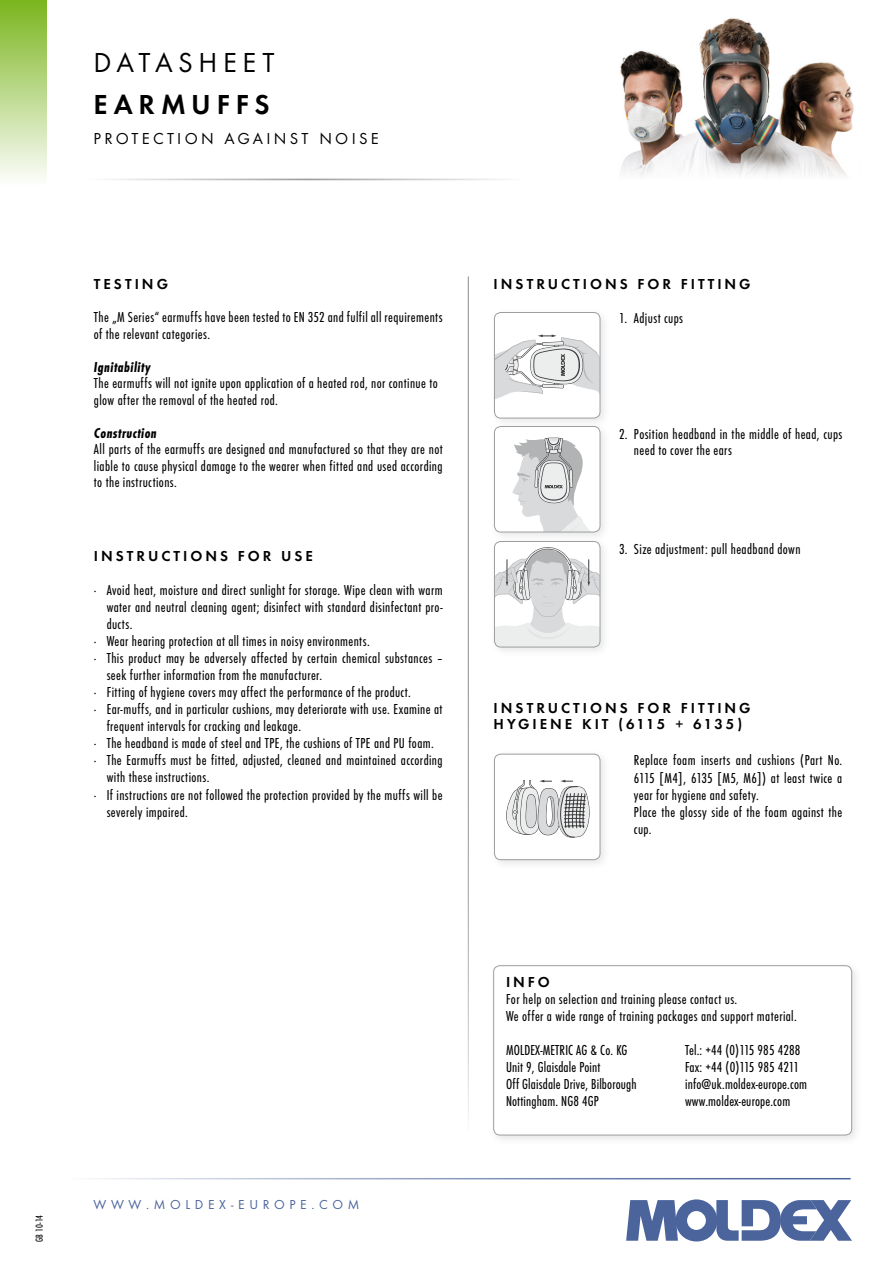
<style>
.page{position:relative;width:893px;height:1263px;background:#fff}
.page>*{position:absolute;margin:0;border:0;box-sizing:border-box;transform-origin:0 0}
.t1{font:28.5px "Futura TCE Boo";letter-spacing:.195em;color:#000}
.t2{font:28.5px "Futura TCE Dem";letter-spacing:.2em;color:#000}
.t3{font:16.5px "Futura TCE Boo";letter-spacing:.2em;color:#000}
.t4{font:15px/17px "Futura TCE Boo Con";letter-spacing:.025em;color:#000}
.t5{font:15px/16.5px "Futura TCE Dem";letter-spacing:.2em;color:#000}
.t6{font:15px "Futura TCE Bol Con Obl";letter-spacing:.03em;color:#000}
.t7{font:13.5px "Futura TCE Boo";letter-spacing:.345em;color:#4b649c}
.t8{font:10.5px "Futura TCE Boo Con";color:#000}
</style>
<div class="page">
<div style="left:488px;top:960px;width:375px;height:186px;background:#000;opacity:.1"></div>
<div style="left:494px;top:966px;width:358px;height:169px;background:#fff;border-radius:6px"></div>
<div style="left:493px;top:965px;width:359px;height:170px;border:1px solid #9c9e9f;border-radius:6px"></div>
<hr style="left:468px;top:276px;width:1px;height:856px;background:#9c9e9f">
<div style="left:489px;top:307px;width:122px;height:122px;background:#000;opacity:.1"></div>
<div style="left:494px;top:312px;width:106px;height:106px;background:#fff;border-radius:6px"></div>
<svg style="left:494px;top:334px;width:106px;height:84px"></svg>
<div style="left:494px;top:312px;width:106px;height:106px;border:1px solid #9c9e9f;border-radius:6px"></div>
<div style="left:489px;top:421px;width:122px;height:122px;background:#000;opacity:.1"></div>
<div style="left:494px;top:426px;width:106px;height:106px;background:#fff;border-radius:6px"></div>
<svg style="left:512px;top:438px;width:88px;height:94px"></svg>
<div style="left:494px;top:426px;width:106px;height:106px;border:1px solid #9c9e9f;border-radius:6px"></div>
<div style="left:489px;top:536px;width:122px;height:122px;background:#000;opacity:.1"></div>
<div style="left:494px;top:541px;width:106px;height:106px;background:#fff;border-radius:6px"></div>
<svg style="left:494px;top:547px;width:106px;height:100px"></svg>
<div style="left:494px;top:541px;width:106px;height:106px;border:1px solid #9c9e9f;border-radius:6px"></div>
<div style="left:489px;top:748px;width:122px;height:123px;background:#000;opacity:.1"></div>
<div style="left:494px;top:754px;width:106px;height:106px;background:#fff;border-radius:6px"></div>
<svg style="left:506px;top:780px;width:83px;height:57px"></svg>
<div style="left:494px;top:754px;width:106px;height:106px;border:1px solid #9c9e9f;border-radius:6px"></div>
<img style="left:620px;top:18px;width:234px;height:135px">
<div style="left:0;top:0;width:47px;height:185px;background:linear-gradient(to bottom,#7ab51e,#fdfefc)"></div>
<svg style="left:626px;top:1199px;width:226px;height:42px"></svg>
<hr style="left:62px;top:1178px;width:789px;height:1px;background:#4b649c">
<svg style="left:621px;top:153px;width:226px;height:24px;fill:#f1f1f2"></svg>
<hr style="left:85px;top:179px;width:437px;height:1px;background:#9c9e9f">
<h1 class="t1" style="left:94px;top:46px;width:182px">DATASHEET</h1>
<h1 class="t2" style="left:94px;top:88px;width:177px">EARMUFFS</h1>
<p class="t3" style="left:94px;top:129px;width:287px">PROTECTION AGAINST NOISE</p>
<p class="t5" style="left:94px;top:276px;width:76px">TESTING</p>
<p class="t4" style="left:94px;top:309px;width:350px;line-height:16.5px">The „M Series“ earmuffs have been tested to EN 352 and fulfil all requirements of the relevant categories.</p>
<p class="t6" style="left:94px;top:358px;width:58px">Ignitability</p>
<p class="t4" style="left:94px;top:375px;width:345px;line-height:16.5px">The earmuffs will not ignite upon application of a heated rod, nor continue to glow after the removal of the heated rod.</p>
<p class="t6" style="left:94px;top:424px;width:64px">Construction</p>
<p class="t4" style="left:94px;top:441px;width:350px;line-height:16.5px;text-align:justify">All parts of the earmuffs are designed and manufactured so that they are not liable to cause physical damage to the wearer when fitted and used according to the instructions.</p>
<p class="t5" style="left:94px;top:548px;width:220px">INSTRUCTIONS FOR USE</p>
<p class="t4" style="left:94px;top:582px;width:350px">· Avoid heat, moisture and direct sunlight for storage. Wipe clean with warm</p>
<p class="t4" style="left:107px;top:599px;width:337px">water and neutral cleaning agent; disinfect with standard disinfectant pro-</p>
<p class="t4" style="left:107px;top:616px;width:27px">ducts.</p>
<p class="t4" style="left:94px;top:633px;width:277px">· Wear hearing protection at all times in noisy environments.</p>
<p class="t4" style="left:94px;top:650px;width:350px">· This product may be adversely affected by certain chemical substances –</p>
<p class="t4" style="left:107px;top:667px;width:217px">seek further information from the manufacturer.</p>
<p class="t4" style="left:94px;top:684px;width:318px">· Fitting of hygiene covers may affect the performance of the product.</p>
<p class="t4" style="left:94px;top:701px;width:350px">· Ear-muffs, and in particular cushions, may deteriorate with use. Examine at</p>
<p class="t4" style="left:107px;top:718px;width:196px">frequent intervals for cracking and leakage.</p>
<p class="t4" style="left:94px;top:735px;width:341px">· The headband is made of steel and TPE, the cushions of TPE and PU foam.</p>
<p class="t4" style="left:94px;top:752px;width:350px">· The Earmuffs must be fitted, adjusted, cleaned and maintained according</p>
<p class="t4" style="left:107px;top:769px;width:104px">with these instructions.</p>
<p class="t4" style="left:94px;top:786px;width:350px">· If instructions are not followed the protection provided by the muffs will be</p>
<p class="t4" style="left:107px;top:803px;width:83px">severely impaired.</p>
<p class="t5" style="left:494px;top:276px;width:259px">INSTRUCTIONS FOR FITTING</p>
<p class="t4" style="left:619px;top:310px;width:65px">1. Adjust cups</p>
<p class="t4" style="left:634px;top:426px;width:210px;line-height:16.5px;text-indent:-15px">2. Position headband in the middle of head, cups need to cover the ears</p>
<p class="t4" style="left:619px;top:541px;width:183px">3. Size adjustment: pull headband down</p>
<p class="t5" style="left:494px;top:700px;width:259px">INSTRUCTIONS FOR FITTING<br>HYGIENE KIT (6115 + 6135)</p>
<p class="t4" style="left:634px;top:752px;width:210px">Replace foam inserts and cushions (Part No.<br>6115 [M4], 6135 [M5, M6]) at least twice a year for hygiene and safety.<br>Place the glossy side of the foam against the cup.</p>
<p class="t8" style="left:34px;top:1242px;width:28px;rotate:-90deg">GB 10-14</p>
<p class="t7" style="left:94px;top:1197px;width:267px">WWW.MOLDEX-EUROPE.COM</p>
<p class="t5" style="left:506px;top:973px;width:45px">INFO</p>
<p class="t4" style="left:506px;top:990px;width:292px">For help on selection and training please contact us.<br>We offer a wide range of training packages and support material.</p>
<p class="t4" style="left:506px;top:1041px;width:132px">MOLDEX-METRIC AG &amp; Co. KG<br>Unit 9, Glaisdale Point<br>Off Glaisdale Drive, Bilborough<br>Nottingham. NG8 4GP</p>
<p class="t4" style="left:685px;top:1041px;width:123px">Tel.: +44 (0)115 985 4288<br>Fax: +44 (0)115 985 4211 info@uk.moldex-europe.com www.moldex-europe.com</p>
</div>
